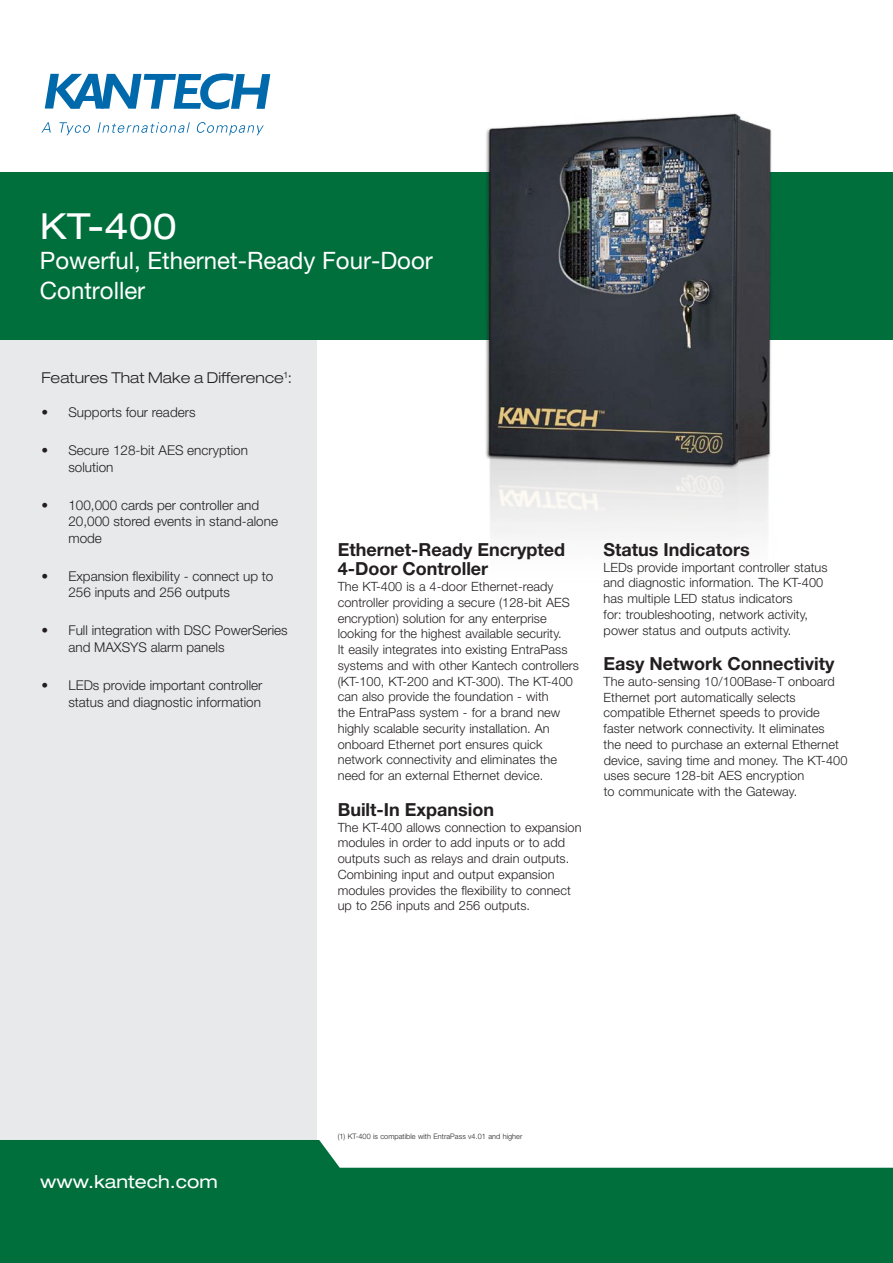
<style>
.page{position:relative;width:893px;height:1263px;background:#fff}
.page>*{position:absolute;margin:0;border:0;box-sizing:border-box;transform-origin:0 0}
.t1{font:expanded 36px "Helvetica Neue LT Pro";color:#fff}
.t2{font:24px/30px "Helvetica Neue LT Pro";color:#fff}
.t3{font:700 18px/19.5px "Helvetica Neue LT Pro";color:#231f20}
.t4{font:expanded 18px "Helvetica Neue LT Pro";color:#fff}
.t5{font:300 expanded 15px "Helvetica Neue LT Pro";color:#231f20}
.t6{font:300 13.5px/16.5px "Helvetica Neue LT Pro";color:#231f20}
.t7{font:300 12.75px/15.8px "Helvetica Neue LT Pro";letter-spacing:.005em;color:#231f20}
.t8{font:300 7.5px "Helvetica Neue LT Pro";letter-spacing:.01em;color:#231f20}
</style>
<div class="page">
<div style="left:0;top:200px;width:317px;height:1053px;background:#e7e9ea"></div>
<div style="left:0;top:172px;width:893px;height:168px;background:#006f3c"></div>
<svg style="left:0;top:1140px;width:893px;height:123px;background:#248357"></svg>
<svg style="left:45px;top:73px;width:225px;height:36px"></svg>
<svg style="left:41px;top:122px;width:10px;height:11px"></svg>
<svg style="left:59px;top:122px;width:31px;height:13px"></svg>
<svg style="left:98px;top:122px;width:92px;height:11px"></svg>
<svg style="left:196px;top:122px;width:68px;height:13px"></svg>
<img style="left:485px;top:113px;width:287px;height:422px">
<h1 class="t1" style="left:40px;top:206px;width:138px">KT-400</h1>
<h2 class="t2" style="left:40px;top:245px;width:394px">Powerful, Ethernet-Ready Four-Door<br>Controller</h2>
<p class="t5" style="left:41px;top:369px;width:252px">Features That Make a Difference<sup>1</sup>:</p>
<p class="t6" style="left:41px;top:404px;width:156px">• Supports four readers</p>
<p class="t6" style="left:68px;top:442px;width:181px;text-indent:-27px">• Secure 128-bit AES encryption solution</p>
<p class="t6" style="left:68px;top:496px;width:211px;text-indent:-27px">• 100,000 cards per controller and<br>20,000 stored events in stand-alone mode</p>
<p class="t6" style="left:68px;top:567px;width:207px;text-indent:-27px">• Expansion flexibility - connect up to<br>256 inputs and 256 outputs</p>
<p class="t6" style="left:68px;top:622px;width:221px;text-indent:-27px">• Full integration with DSC PowerSeries and MAXSYS alarm panels</p>
<p class="t6" style="left:41px;top:677px;width:223px;text-align:right">• LEDs provide important controller status and diagnostic information</p>
<h3 class="t3" style="left:338px;top:539px;width:229px">Ethernet-Ready Encrypted<br>4-Door Controller</h3>
<p class="t7" style="left:338px;top:578px;width:243px">The KT-400 is a 4-door Ethernet-ready controller providing a secure (128-bit AES encryption) solution for any enterprise looking for the highest available security.<br>It easily integrates into existing EntraPass systems and with other Kantech controllers (KT-100, KT-200 and KT-300). The KT-400 can also provide the foundation - with<br>the EntraPass system - for a brand new highly scalable security installation. An onboard Ethernet port ensures quick network connectivity and eliminates the need for an external Ethernet device.</p>
<h3 class="t3" style="left:338px;top:799px;width:158px">Built-In Expansion</h3>
<p class="t7" style="left:338px;top:819px;width:245px">The KT-400 allows connection to expansion modules in order to add inputs or to add outputs such as relays and drain outputs.<br>Combining input and output expansion modules provides the flexibility to connect up to 256 inputs and 256 outputs.</p>
<h3 class="t3" style="left:604px;top:539px;width:148px">Status Indicators</h3>
<p class="t7" style="left:604px;top:559px;width:226px">LEDs provide important controller status and diagnostic information. The KT-400 has multiple LED status indicators<br>for: troubleshooting, network activity, power status and outputs activity.</p>
<h3 class="t3" style="left:604px;top:654px;width:233px">Easy Network Connectivity</h3>
<p class="t7" style="left:604px;top:673px;width:245px">The auto-sensing 10/100Base-T onboard Ethernet port automatically selects compatible Ethernet speeds to provide faster network connectivity. It eliminates<br>the need to purchase an external Ethernet device, saving time and money. The KT-400 uses secure 128-bit AES encryption<br>to communicate with the Gateway.</p>
<h3 class="t4" style="left:40px;top:1171px;width:179px">www.kantech.com</h3>
<p class="t8" style="left:338px;top:1131px;width:186px">(1) KT-400 is compatible with EntraPass v4.01 and higher</p>
</div>
